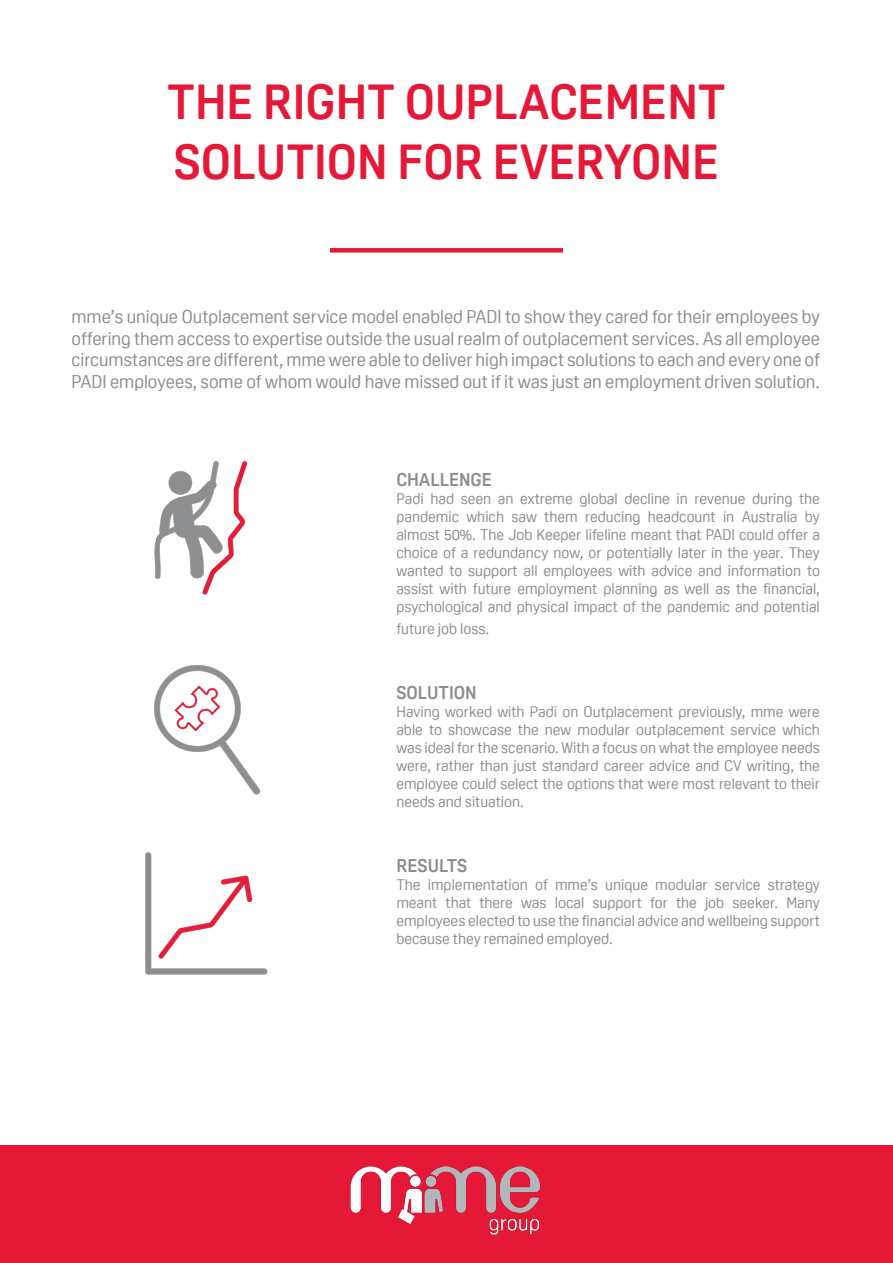
<style>
.page{position:relative;width:893px;height:1263px;background:#fff}
.page>*{position:absolute;margin:0;border:0;box-sizing:border-box;transform-origin:0 0}
.Heading{font:700 48px/60px "Oscine";color:#e51937}
.Sub_Heading{font:18px/21.6px "Oscine";color:#8c8d90;text-align:justify}
.Sub_Heading-2{font:700 18px "Oscine";color:#8c8d90}
.Sub_Heading-3{font:15px/18px "Oscine";color:#8c8d90;text-align:justify}
.Body_Copy{font:15px/18px "Oscine";color:#8c8d90;text-align:justify}
</style>
<div class="page">
<img style="left:154px;top:461px;width:94px;height:134px">
<img style="left:154px;top:665px;width:106px;height:130px">
<img style="left:145px;top:852px;width:123px;height:123px">
<div style="left:330px;top:248px;width:233px;height:5px;background:#e51937"></div>
<div style="left:0;top:1145px;width:893px;height:118px;background:#e51937"></div>
<img style="left:350px;top:1166px;width:191px;height:69px">
<p class="Heading" style="left:167px;top:72px;width:560px">THE RIGHT OUPLACEMENT<br>SOLUTION FOR EVERYONE</p>
<p class="Sub_Heading" style="left:72px;top:306px;width:750px">mme’s unique Outplacement service model enabled PADI to show they cared for their employees by offering them access to expertise outside the usual realm of outplacement services. As all employee circumstances are different, mme were able to deliver high impact solutions to each and every one of PADI employees, some of whom would have missed out if it was just an employment driven solution.</p>
<p class="Sub_Heading-2" style="left:396px;top:470px;width:97px">CHALLENGE</p>
<p class="Body_Copy" style="left:396px;top:490px;width:425px">Padi had seen an extreme global decline in revenue during the pandemic which saw them reducing headcount in Australia by almost 50%. The Job Keeper lifeline meant that PADI could offer a choice of a redundancy now, or potentially later in the year. They wanted to support all employees with advice and information to assist with future employment planning as well as the financial, psychological and physical impact of the pandemic and potential</p>
<p class="Body_Copy" style="left:396px;top:620px;width:94px">future job loss.</p>
<p class="Sub_Heading-2" style="left:396px;top:682px;width:82px">SOLUTION</p>
<p class="Sub_Heading-3" style="left:396px;top:702px;width:425px">Having worked with Padi on Outplacement previously, mme were able to showcase the new modular outplacement service which was ideal for the scenario. With a focus on what the employee needs were, rather than just standard career advice and CV writing, the employee could select the options that were most relevant to their needs and situation.</p>
<p class="Sub_Heading-2" style="left:396px;top:855px;width:73px">RESULTS</p>
<p class="Sub_Heading-3" style="left:396px;top:875px;width:425px">The implementation of mme’s unique modular service strategy meant that there was local support for the job seeker. Many employees elected to use the financial advice and wellbeing support because they remained employed.</p>
</div>
